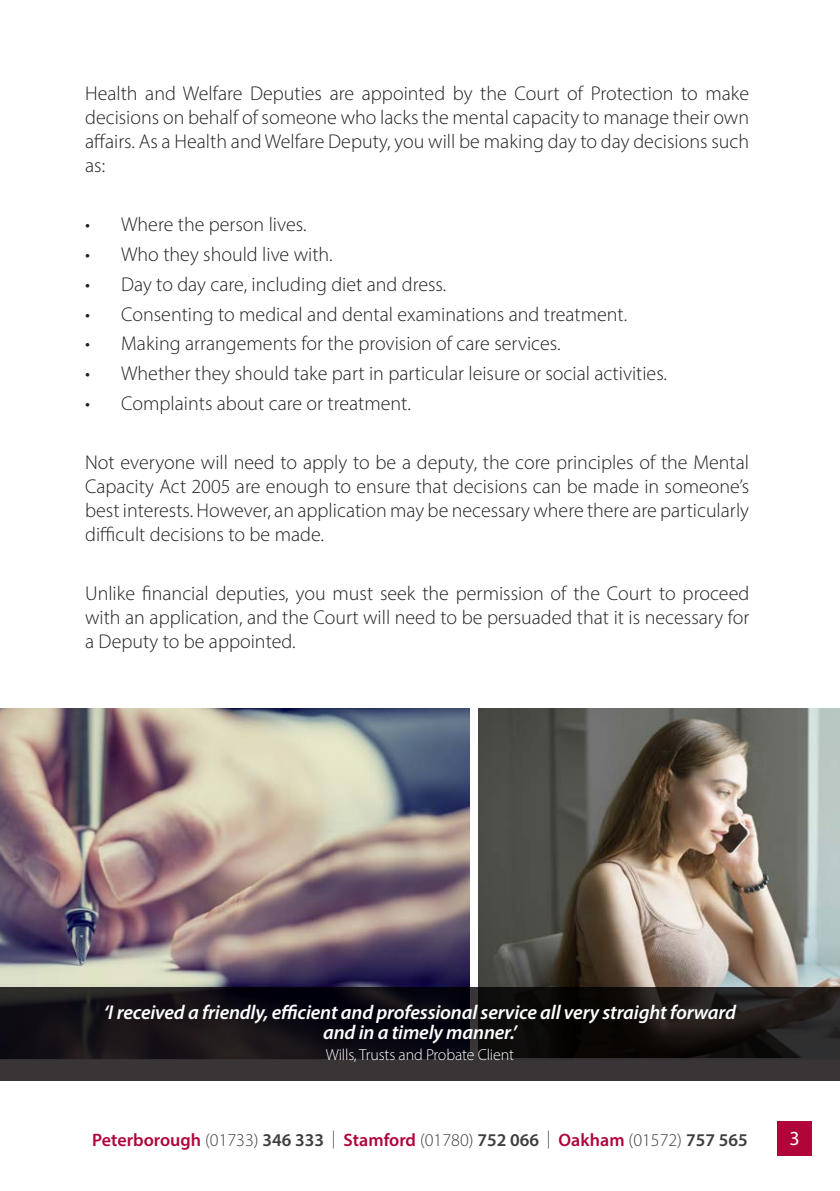
<style>
.page{position:relative;width:840px;height:1191px;background:#fff}
.page>*{position:absolute;margin:0;border:0;box-sizing:border-box;transform-origin:0 0}
.t1{font:300 20px/24px "Myriad Pro";color:#231f20;text-align:justify}
.t2{font:italic 600 20px "Myriad Pro";letter-spacing:-.01em;color:#fff}
.t3{font:20px "Myriad Pro";color:#fff}
.t4{font:600 18px "Myriad Pro";color:#b10439}
.t5{font:300 16px "Myriad Pro";letter-spacing:-.01em;color:#fff}
.s1{font-weight:300;color:#3e3e3f}
.s2{color:#3e3e3f}
</style>
<div class="page">
<div style="left:777px;top:1121px;width:34px;height:34px;background:#b10439"></div>
<img style="left:0;top:709px;width:469px;height:278px">
<img style="left:478px;top:709px;width:361px;height:278px">
<svg style="left:0;top:987px;width:839px;height:94px;background:#1c191c"></svg>
<p class="t1" style="left:85px;top:81px;width:665px">Health and Welfare Deputies are appointed by the Court of Protection to make decisions on behalf of someone who lacks the mental capacity to manage their own affairs. As a Health and Welfare Deputy, you will be making day to day decisions such as:</p>
<p class="t1" style="left:85px;top:213px;width:223px">• Where the person lives.</p>
<p class="t1" style="left:85px;top:242px;width:249px">• Who they should live with.</p>
<p class="t1" style="left:85px;top:272px;width:362px">• Day to day care, including diet and dress.</p>
<p class="t1" style="left:85px;top:302px;width:543px">• Consenting to medical and dental examinations and treatment.</p>
<p class="t1" style="left:85px;top:331px;width:477px">• Making arrangements for the provision of care services.</p>
<p class="t1" style="left:85px;top:361px;width:583px">• Whether they should take part in particular leisure or social activities.</p>
<p class="t1" style="left:85px;top:391px;width:327px">• Complaints about care or treatment.</p>
<p class="t1" style="left:85px;top:450px;width:665px">Not everyone will need to apply to be a deputy, the core principles of the Mental Capacity Act 2005 are enough to ensure that decisions can be made in someone’s best interests. However, an application may be necessary where there are particularly difficult decisions to be made.</p>
<p class="t1" style="left:85px;top:581px;width:665px">Unlike financial deputies, you must seek the permission of the Court to proceed with an application, and the Court will need to be persuaded that it is necessary for a Deputy to be appointed.</p>
<p class="t2" style="left:104px;top:999px;width:633px">‘I received a friendly, efficient and professional service all very straight forward</p>
<p class="t2" style="left:323px;top:1020px;width:195px">and in a timely manner.’</p>
<p class="t5" style="left:325px;top:1045px;width:190px">Wills, Trusts and Probate Client</p>
<p class="t4" style="left:92px;top:1128px;width:656px">Peterborough <span class="s1">(01733)</span> <span class="s2">346 333</span> <span class="s1">|</span> Stamford <span class="s1">(01780)</span> <span class="s2">752 066</span> <span class="s1">|</span> Oakham <span class="s1">(01572)</span> <span class="s2">757 565</span></p>
<p class="t3" style="left:789px;top:1126px;width:12px">3</p>
</div>
